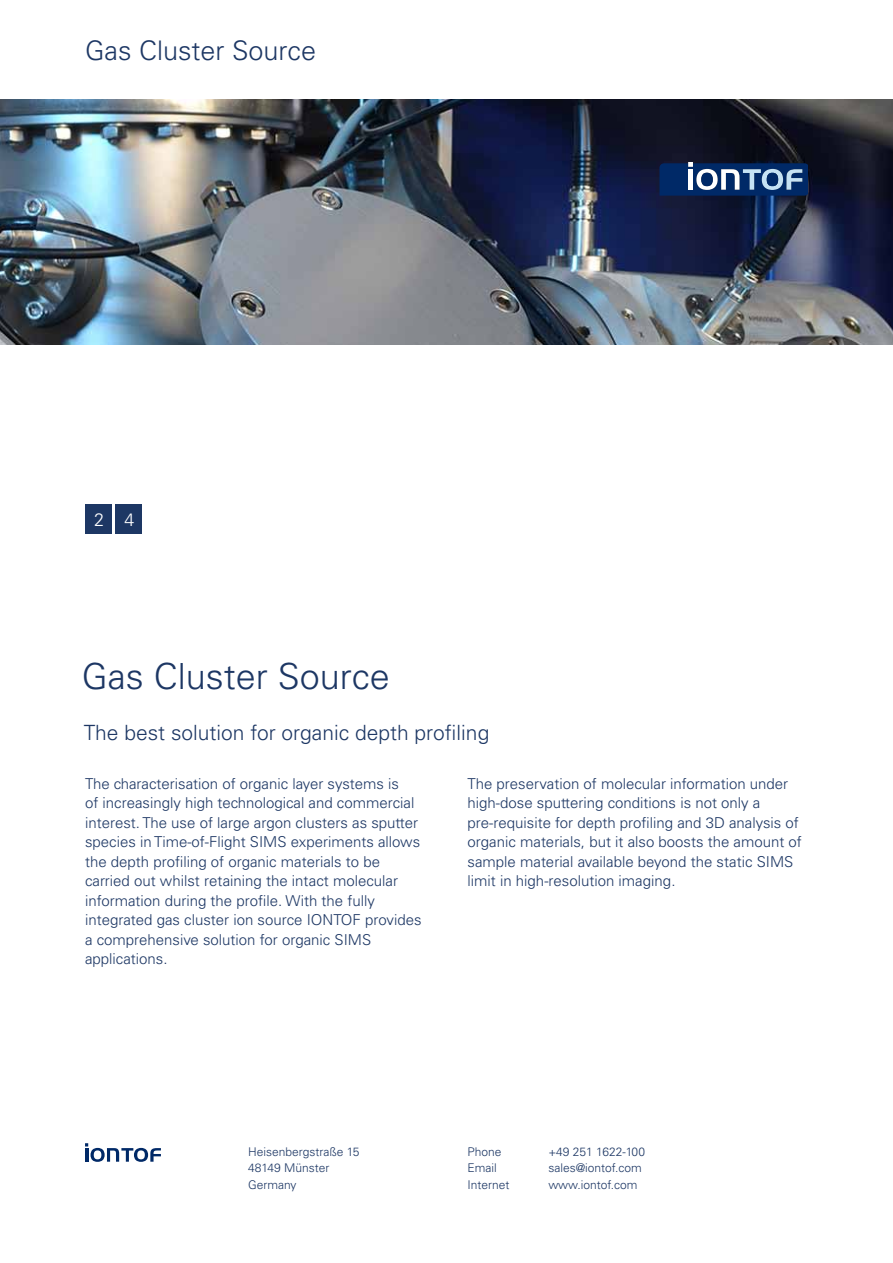
<style>
.page{position:relative;width:893px;height:1263px;background:#fff}
.page>*{position:absolute;margin:0;border:0;box-sizing:border-box;transform-origin:0 0}
.t1{font:300 36px "Univers";color:#1d3764}
.t2{font:300 27px "Univers";color:#1d3764}
.t3{font:300 21px "Univers";color:#1d3764}
.t4{font:300 18px "Univers";color:#fff}
.t5{font:300 15px/19.5px "Univers";color:#1d3764}
.t6{font:300 12px/16.5px "Univers";color:#1d3764}
</style>
<div class="page">
<img style="left:0;top:100px;width:893px;height:244px">
<svg style="left:659px;top:162px;width:149px;height:33px;background:#345584"></svg>
<div style="left:85px;top:504px;width:27px;height:29px;background:#1d3764"></div>
<div style="left:115px;top:504px;width:27px;height:29px;background:#1d3764"></div>
<svg style="left:85px;top:1143px;width:76px;height:19px"></svg>
<h2 class="t2" style="left:85px;top:35px;width:233px">Gas Cluster Source</h2>
<p class="t4" style="left:94px;top:508px;width:42px">2 4</p>
<h1 class="t1" style="left:82px;top:654px;width:310px">Gas Cluster Source</h1>
<h3 class="t3" style="left:84px;top:720px;width:407px">The best solution for organic depth profiling</h3>
<p class="t5" style="left:85px;top:774px;width:338px">The characterisation of organic layer systems is<br>of increasingly high technological and commercial interest. The use of large argon clusters as sputter species in Time-of-Flight SIMS experiments allows the depth profiling of organic materials to be carried out whilst retaining the intact molecular information during the profile. With the fully integrated gas cluster ion source IONTOF provides a comprehensive solution for organic SIMS applications.</p>
<p class="t5" style="left:468px;top:774px;width:336px">The preservation of molecular information under high-dose sputtering conditions is not only a pre-requisite for depth profiling and 3D analysis of organic materials, but it also boosts the amount of sample material available beyond the static SIMS limit in high-resolution imaging.</p>
<p class="t6" style="left:248px;top:1143px;width:113px">Heisenbergstraße 15<br>48149 Münster<br>Germany</p>
<p class="t6" style="left:468px;top:1143px;width:36px">Phone</p>
<p class="t6" style="left:548px;top:1143px;width:98px">+49 251 1622-100</p>
<p class="t6" style="left:468px;top:1160px;width:31px">Email</p>
<p class="t6" style="left:548px;top:1160px;width:95px">sales@iontof.com</p>
<p class="t6" style="left:468px;top:1176px;width:44px">Internet</p>
<p class="t6" style="left:548px;top:1176px;width:91px">www.iontof.com</p>
</div>
